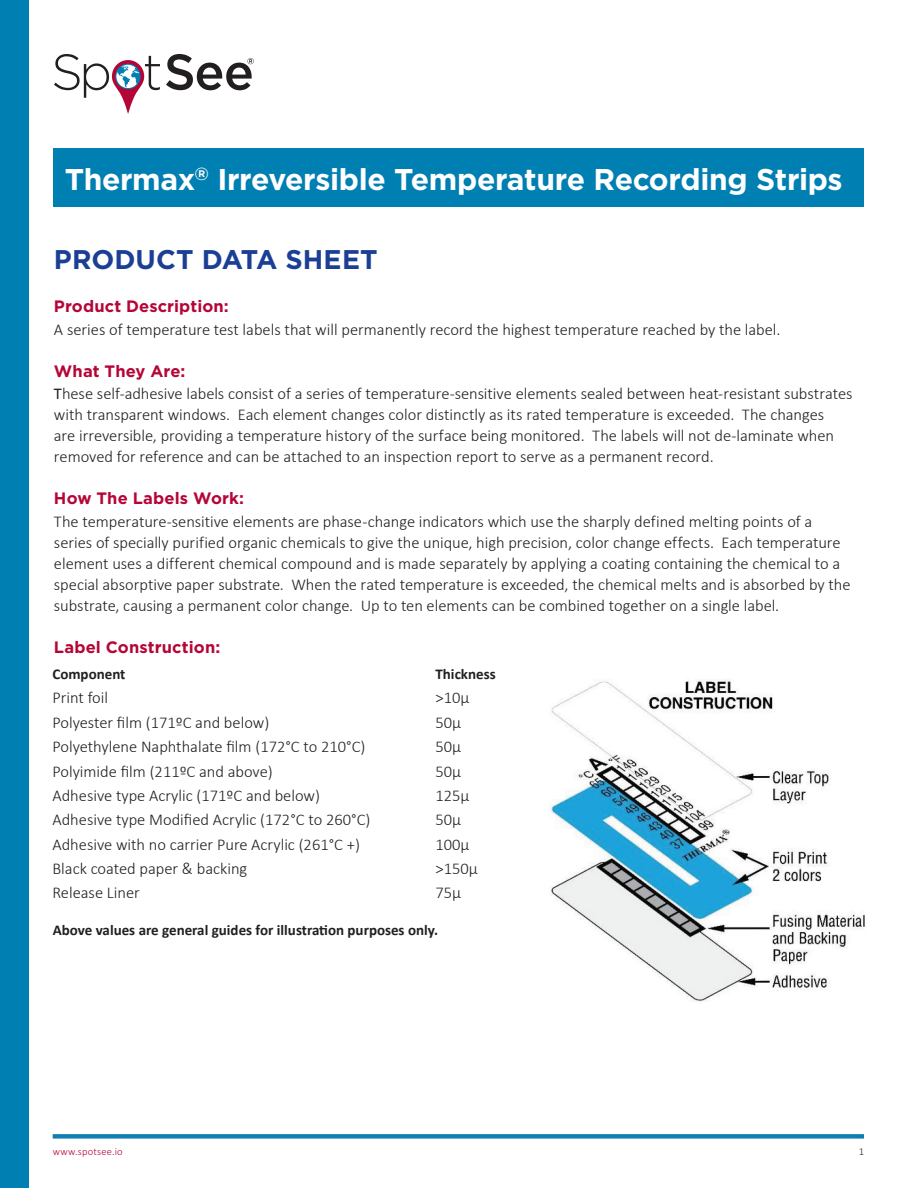
<style>
.page{position:relative;width:918px;height:1188px;background:#fff}
.page>*{position:absolute;margin:0;border:0;box-sizing:border-box;transform-origin:0 0}
.t1{font:700 30px "Gotham";letter-spacing:-.01em;color:#fff}
.t2{font:700 27px "Gotham";color:#1b3f94}
.t3{font:300 16.5px/21px "Calibri";letter-spacing:-.005em;color:#231f20}
.t4{font:700 16.5px "Gotham";letter-spacing:.005em;color:#b50536}
.t5{font:700 15px "Calibri";color:#231f20}
.t6{font:300 10.5px "Calibri";letter-spacing:.02em;color:#b50536}
.t7{font:300 10.5px "Calibri";color:#231f20}
.s1{font-weight:400}
</style>
<div class="page">
<div style="left:54px;top:148px;width:810px;height:59px;background:#007fb2"></div>
<div style="left:0;top:0;width:29px;height:1188px;background:#007fb2"></div>
<svg style="left:53px;top:1134px;width:811px;height:5px;background:#2a8bb9"></svg>
<svg style="left:54px;top:54px;width:106px;height:60px"></svg>
<svg style="left:166px;top:54px;width:88px;height:36px"></svg>
<img style="left:550px;top:680px;width:315px;height:322px">
<h1 class="t1" style="left:65px;top:162px;width:779px">Thermax<sup>®</sup> Irreversible Temperature Recording Strips</h1>
<h2 class="t2" style="left:54px;top:244px;width:325px">PRODUCT DATA SHEET</h2>
<p class="t4" style="left:54px;top:297px;width:176px">Product Description:</p>
<p class="t3" style="left:54px;top:318px;width:728px">A series of temperature test labels that will permanently record the highest temperature reached by the label.</p>
<p class="t4" style="left:54px;top:361px;width:133px">What They Are:</p>
<p class="t3" style="left:54px;top:383px;width:800px"><span class="s1">T</span>hese self-adhesive labels consist of a series of temperature-sensitive elements sealed between heat-resistant substrates with transparent windows. Each element changes color distinctly as its rated temperature is exceeded. The changes<br>are irreversible, providing a temperature history of the surface being monitored. The labels will not de-laminate when removed for reference and can be attached to an inspection report to serve as a permanent record.</p>
<p class="t4" style="left:54px;top:489px;width:191px">How The Labels Work:</p>
<p class="t3" style="left:54px;top:510px;width:798px">The temperature-sensitive elements are phase-change indicators which use the sharply defined melting points of a series of specially purified organic chemicals to give the unique, high precision, color change effects. Each temperature element uses a different chemical compound and is made separately by applying a coating containing the chemical to a special absorptive paper substrate. When the rated temperature is exceeded, the chemical melts and is absorbed by the substrate, causing a permanent color change. Up to ten elements can be combined together on a single label.</p>
<p class="t4" style="left:54px;top:638px;width:168px">Label Construction:</p>
<p class="t5" style="left:52px;top:665px;width:75px">Component</p>
<p class="t5" style="left:436px;top:665px;width:62px">Thickness</p>
<p class="t3" style="left:52px;top:687px;width:57px">Print foil</p>
<p class="t3" style="left:436px;top:687px;width:35px">&gt;10µ</p>
<p class="t3" style="left:52px;top:711px;width:218px">Polyester film (171ºC and below)</p>
<p class="t3" style="left:436px;top:711px;width:27px">50µ</p>
<p class="t3" style="left:52px;top:735px;width:315px">Polyethylene Naphthalate film (172°C to 210°C)</p>
<p class="t3" style="left:436px;top:735px;width:27px">50µ</p>
<p class="t3" style="left:52px;top:760px;width:222px">Polyimide film (211ºC and above)</p>
<p class="t3" style="left:436px;top:760px;width:27px">50µ</p>
<p class="t3" style="left:52px;top:784px;width:269px">Adhesive type Acrylic (171ºC and below)</p>
<p class="t3" style="left:436px;top:784px;width:36px">125µ</p>
<p class="t3" style="left:52px;top:809px;width:320px">Adhesive type Modified Acrylic (172°C to 260°C)</p>
<p class="t3" style="left:436px;top:809px;width:27px">50µ</p>
<p class="t3" style="left:52px;top:833px;width:309px">Adhesive with no carrier Pure Acrylic (261°C +)</p>
<p class="t3" style="left:436px;top:833px;width:36px">100µ</p>
<p class="t3" style="left:52px;top:857px;width:196px">Black coated paper &amp; backing</p>
<p class="t3" style="left:436px;top:857px;width:44px">&gt;150µ</p>
<p class="t3" style="left:52px;top:882px;width:89px">Release Liner</p>
<p class="t3" style="left:436px;top:882px;width:27px">75µ</p>
<p class="t5" style="left:53px;top:920px;width:387px">Above values are general guides for illustration purposes only.</p>
<p class="t6" style="left:53px;top:1145px;width:72px">www.spotsee.io</p>
<p class="t7" style="left:859px;top:1145px;width:7px">1</p>
</div>
